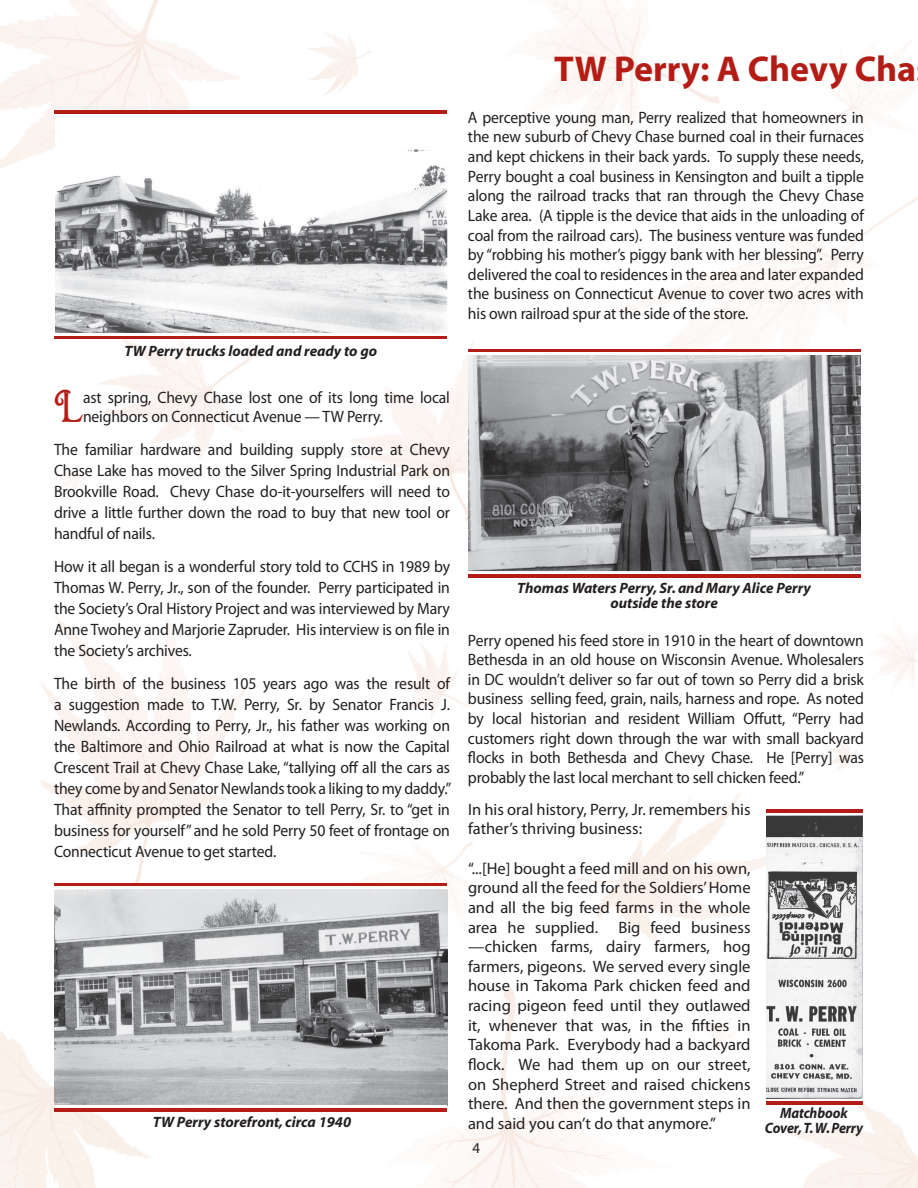
<style>
.page{position:relative;width:918px;height:1188px;background:#fff}
.page>*{position:absolute;margin:0;border:0;box-sizing:border-box;transform-origin:0 0}
.t1{font:39.9px "Chocolate Box";color:#b41d15;scale:.95 1}
.t2{font:700 36px "Myriad Pro";color:#b41d15}
.t3{font:16.5px/19.6px "Myriad Pro";letter-spacing:-.01em;color:#231f20;text-align:justify;scale:.95 1}
.t4{font:16.5px/19.6px "Myriad Pro";letter-spacing:-.01em;color:#231f20}
.t5{font:italic 700 15px/15px "Myriad";color:#231f20;text-align:center}
.t6{font:italic 700 15px/15px "Myriad";color:#231f20;text-align:center;scale:.93 1}
.t7{font:15px "Myriad";color:#231f20}
</style>
<div class="page">
<img style="left:0;top:0;width:918px;height:1188px">
<img style="left:468px;top:355px;width:393px;height:216px">
<svg style="left:468px;top:349px;width:393px;height:4px;fill:#b41d15"></svg>
<hr style="left:468px;top:353px;width:393px;height:2px;background:#fff">
<hr style="left:468px;top:574px;width:393px;height:4px;background:#b41d15">
<hr style="left:468px;top:572px;width:393px;height:2px;background:#fff">
<img style="left:55px;top:117px;width:393px;height:216px">
<hr style="left:55px;top:110px;width:392px;height:4px;background:#b41d15">
<hr style="left:55px;top:114px;width:392px;height:2px;background:#fff">
<hr style="left:55px;top:336px;width:392px;height:3px;background:#b41d15">
<hr style="left:55px;top:333px;width:392px;height:3px;background:#fff">
<img style="left:54px;top:889px;width:393px;height:216px">
<hr style="left:54px;top:883px;width:393px;height:3px;background:#b41d15">
<hr style="left:54px;top:886px;width:393px;height:3px;background:#fff">
<hr style="left:54px;top:1108px;width:393px;height:4px;background:#b41d15">
<hr style="left:54px;top:1106px;width:393px;height:2px;background:#fff">
<hr style="left:766px;top:809px;width:97px;height:4px;background:#b41d15">
<hr style="left:766px;top:813px;width:97px;height:2px;background:#fff">
<hr style="left:766px;top:1101px;width:97px;height:4px;background:#b41d15">
<hr style="left:766px;top:1099px;width:97px;height:2px;background:#fff">
<img style="left:767px;top:815px;width:96px;height:284px">
<p class="t5" style="left:124px;top:344px;width:254px">TW Perry trucks loaded and ready to go</p>
<h1 class="t1" style="left:54px;top:388px;width:32px">L</h1>
<p class="t3" style="left:83px;top:388px;width:388px">ast spring, Chevy Chase lost one of its long time local neighbors on Connecticut Avenue — TW Perry.</p>
<p class="t3" style="left:54px;top:439px;width:418px;line-height:21px">The familiar hardware and building supply store at Chevy Chase Lake has moved to the Silver Spring Industrial Park on Brookville Road. Chevy Chase do-it-yourselfers will need to drive a little further down the road to buy that new tool or handful of nails.</p>
<p class="t3" style="left:54px;top:556px;width:418px;line-height:21px">How it all began is a wonderful story told to CCHS in 1989 by Thomas W. Perry, Jr., son of the founder. Perry participated in the Society’s Oral History Project and was interviewed by Mary Anne Twohey and Marjorie Zapruder. His interview is on file in the Society’s archives.</p>
<p class="t3" style="left:54px;top:673px;width:420px;line-height:21px">The birth of the business 105 years ago was the result of a suggestion made to T.W. Perry, Sr. by Senator Francis J.<br>Newlands. According to Perry, Jr., his father was working on the Baltimore and Ohio Railroad at what is now the Capital Crescent Trail at Chevy Chase Lake, “tallying off all the cars as they come by and Senator Newlands took a liking to my daddy.” That affinity prompted the Senator to tell Perry, Sr. to “get in business for yourself” and he sold Perry 50 feet of frontage on Connecticut Avenue to get started.</p>
<p class="t5" style="left:153px;top:1115px;width:200px">TW Perry storefront, circa 1940</p>
<h2 class="t2" style="left:554px;top:45px;width:364px">TW Perry: A Chevy Cha</h2>
<p class="t3" style="left:468px;top:108px;width:418px">A perceptive young man, Perry realized that homeowners in the new suburb of Chevy Chase burned coal in their furnaces and kept chickens in their back yards. To supply these needs, Perry bought a coal business in Kensington and built a tipple along the railroad tracks that ran through the Chevy Chase Lake area. (A tipple is the device that aids in the unloading of coal from the railroad cars). The business venture was funded by “robbing his mother’s piggy bank with her blessing”. Perry delivered the coal to residences in the area and later expanded the business on Connecticut Avenue to cover two acres with his own railroad spur at the side of the store.</p>
<p class="t5" style="left:517px;top:581px;width:295px">Thomas Waters Perry, Sr. and Mary Alice Perry outside the store</p>
<p class="t3" style="left:468px;top:630px;width:418px">Perry opened his feed store in 1910 in the heart of downtown Bethesda in an old house on Wisconsin Avenue. Wholesalers in DC wouldn’t deliver so far out of town so Perry did a brisk business selling feed, grain, nails, harness and rope. As noted by local historian and resident William Offutt, “Perry had customers right down through the war with small backyard flocks in both Bethesda and Chevy Chase. He [Perry] was probably the last local merchant to sell chicken feed.”</p>
<p class="t4" style="left:468px;top:800px;width:284px">In his oral history, Perry, Jr. remembers his father’s thriving business:</p>
<p class="t4" style="left:468px;top:859px;width:284px;text-align:justify">“...[He] bought a feed mill and on his own, ground all the feed for the Soldiers’ Home and all the big feed farms in the whole area he supplied. Big feed business —chicken farms, dairy farmers, hog farmers, pigeons. We served every single house in Takoma Park chicken feed and racing pigeon feed until they outlawed it, whenever that was, in the fifties in Takoma Park. Everybody had a backyard flock. We had them up on our street, on Shepherd Street and raised chickens there. And then the government steps in and said you can’t do that anymore.”</p>
<p class="t6" style="left:765px;top:1106px;width:107px">Matchbook<br>Cover, T. W. Perry</p>
<p class="t7" style="left:473px;top:1141px;width:9px">4</p>
</div>
